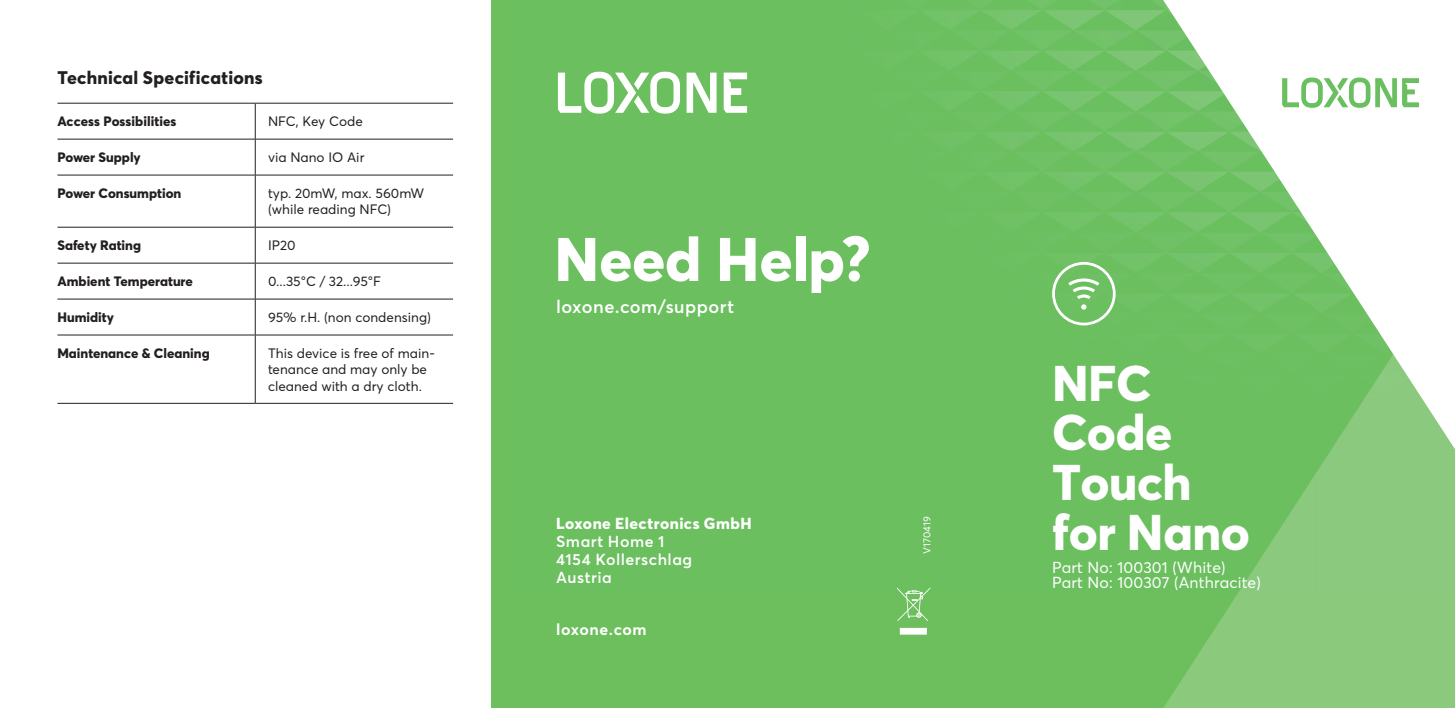
<style>
.page{position:relative;width:1455px;height:708px;background:#fff}
.page>*{position:absolute;margin:0;border:0;box-sizing:border-box;transform-origin:0 0}
.t1{font:800 60.75px "Averta";letter-spacing:-.005em;color:#fff}
.t2{font:800 49.5px/49.5px "Averta";letter-spacing:-.01em;color:#fff}
.t3{font:800 18px "Averta";letter-spacing:.015em;color:#231f20}
.t4{font:600 18px "Averta";letter-spacing:.025em;color:#fff}
.t5{font:15.75px/14.6px "Averta";letter-spacing:.01em;color:#fff}
.t6{font:600 15.75px/18px "Averta";letter-spacing:.03em;color:#fff}
.t7{font:800 15.75px "Averta";letter-spacing:.03em;color:#fff}
.t8{font:700 15.75px "Averta";letter-spacing:.035em;color:#fff}
.t9{font:13.5px/16.2px "Averta";color:#231f20}
.t10{font:800 13.5px "Averta";color:#231f20}
.t11{font:10.12px "Averta";letter-spacing:.005em;color:#fff}
</style>
<div class="page">
<hr style="left:57px;top:103px;width:198px;height:1px;background:#231f20">
<hr style="left:255px;top:103px;width:198px;height:1px;background:#231f20">
<hr style="left:255px;top:103px;width:1px;height:36px;background:#231f20">
<hr style="left:57px;top:139px;width:198px;height:1px;background:#231f20">
<hr style="left:255px;top:139px;width:198px;height:1px;background:#231f20">
<hr style="left:255px;top:139px;width:1px;height:36px;background:#231f20">
<hr style="left:57px;top:175px;width:198px;height:1px;background:#231f20">
<hr style="left:255px;top:175px;width:198px;height:1px;background:#231f20">
<hr style="left:255px;top:175px;width:1px;height:52px;background:#231f20">
<hr style="left:57px;top:227px;width:198px;height:1px;background:#231f20">
<hr style="left:255px;top:227px;width:198px;height:1px;background:#231f20">
<hr style="left:255px;top:227px;width:1px;height:36px;background:#231f20">
<hr style="left:57px;top:263px;width:198px;height:1px;background:#231f20">
<hr style="left:255px;top:263px;width:198px;height:1px;background:#231f20">
<hr style="left:255px;top:263px;width:1px;height:36px;background:#231f20">
<hr style="left:57px;top:299px;width:198px;height:1px;background:#231f20">
<hr style="left:255px;top:299px;width:198px;height:1px;background:#231f20">
<hr style="left:255px;top:299px;width:1px;height:36px;background:#231f20">
<hr style="left:57px;top:335px;width:198px;height:1px;background:#231f20">
<hr style="left:255px;top:335px;width:198px;height:1px;background:#231f20">
<hr style="left:255px;top:335px;width:1px;height:68px;background:#231f20">
<hr style="left:57px;top:403px;width:198px;height:1px;background:#231f20">
<hr style="left:255px;top:403px;width:198px;height:1px;background:#231f20">
<div style="left:493px;top:0;width:961px;height:708px;background:#6dbf5d"></div>
<img style="left:557px;top:0;width:605px;height:297px">
<svg style="left:1164px;top:595px;width:290px;height:113px;background:#87c878"></svg>
<div style="left:1394px;top:481px;width:60px;height:114px;background:#8ac97e"></div>
<div style="left:1315px;top:481px;width:79px;height:114px;background:#8ac97e"></div>
<img style="left:1237px;top:481px;width:78px;height:114px">
<svg style="left:1162px;top:0;width:292px;height:481px"></svg>
<svg style="left:897px;top:587px;width:33px;height:48px"></svg>
<svg style="left:1281px;top:78px;width:137px;height:30px"></svg>
<svg style="left:558px;top:72px;width:189px;height:42px"></svg>
<svg style="left:1068px;top:278px;width:31px;height:32px"></svg>
<div style="left:1052px;top:262px;width:63px;height:63px;border:3px solid #fff;border-radius:50%"></div>
<h3 class="t3" style="left:57px;top:66px;width:207px">Technical Specifications</h3>
<p class="t10" style="left:57px;top:113px;width:121px">Access Possibilities</p>
<p class="t9" style="left:268px;top:113px;width:96px">NFC, Key Code</p>
<p class="t10" style="left:57px;top:149px;width:85px">Power Supply</p>
<p class="t9" style="left:268px;top:149px;width:98px">via Nano IO Air</p>
<p class="t10" style="left:57px;top:185px;width:125px">Power Consumption</p>
<p class="t9" style="left:268px;top:185px;width:158px">typ. 20mW, max. 560mW (while reading NFC)</p>
<p class="t10" style="left:57px;top:237px;width:85px">Safety Rating</p>
<p class="t9" style="left:268px;top:237px;width:29px">IP20</p>
<p class="t10" style="left:57px;top:273px;width:137px">Ambient Temperature</p>
<p class="t9" style="left:268px;top:273px;width:115px">0...35°C / 32...95°F</p>
<p class="t10" style="left:57px;top:309px;width:58px">Humidity</p>
<p class="t9" style="left:268px;top:309px;width:164px">95% r.H. (non condensing)</p>
<p class="t10" style="left:57px;top:345px;width:154px">Maintenance &amp; Cleaning</p>
<p class="t9" style="left:268px;top:345px;width:168px">This device is free of main&shy;tenance and may only be cleaned with a dry cloth.</p>
<h1 class="t1" style="left:554px;top:221px;width:317px">Need Help?</h1>
<h3 class="t4" style="left:556px;top:294px;width:179px">loxone.com/support</h3>
<p class="t7" style="left:556px;top:513px;width:197px">Loxone Electronics GmbH</p>
<p class="t6" style="left:556px;top:531px;width:137px">Smart Home 1<br>4154 Kollerschlag<br>Austria</p>
<p class="t8" style="left:556px;top:619px;width:92px">loxone.com</p>
<p class="t11" style="left:920px;top:554px;width:39px;rotate:-90deg">V170419</p>
<h2 class="t2" style="left:1052px;top:356px;width:199px">NFC<br>Code<br>Touch for Nano</h2>
<p class="t5" style="left:1052px;top:559px;width:210px">Part No: 100301 (White)<br>Part No: 100307 (Anthracite)</p>
</div>
